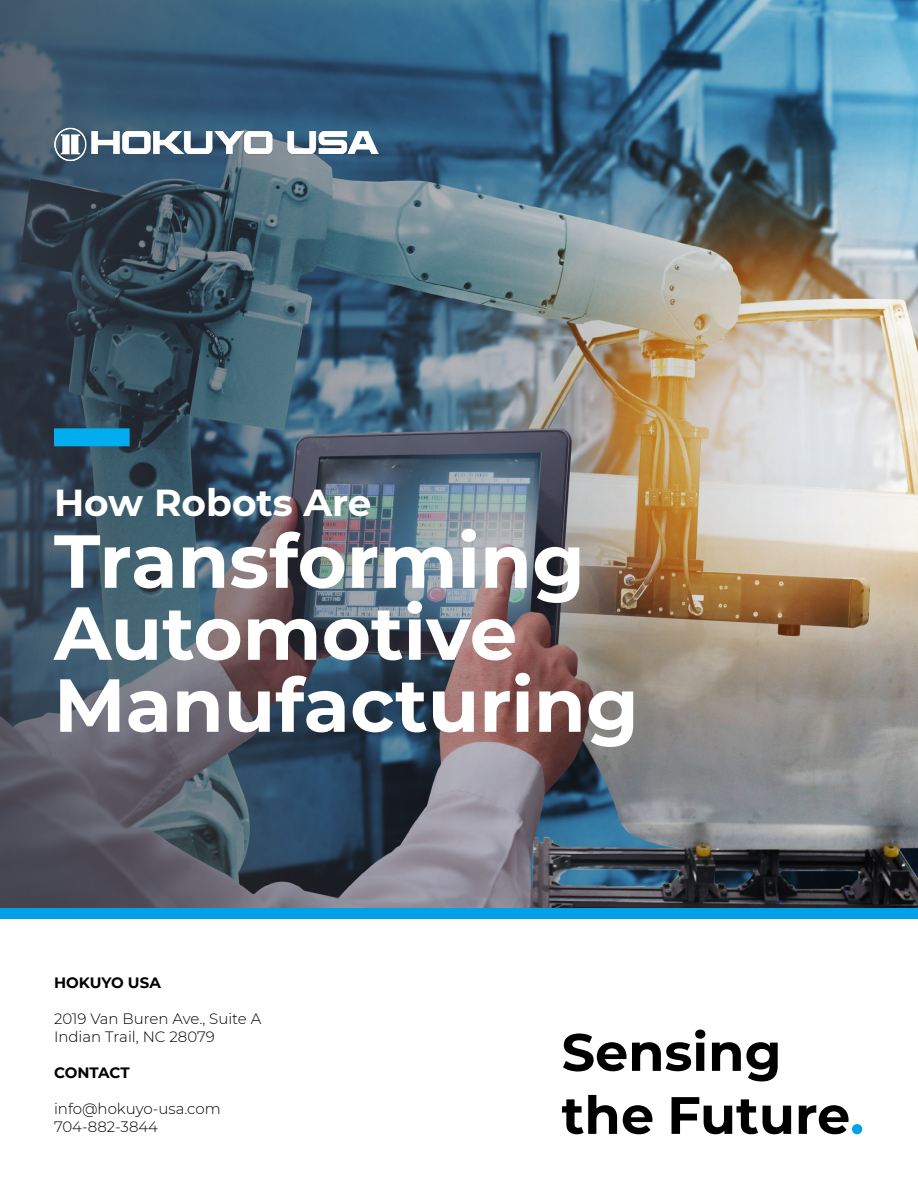
<style>
.page{position:relative;width:918px;height:1188px;background:#fff}
.page>*{position:absolute;margin:0;border:0;box-sizing:border-box;transform-origin:0 0}
.t1{font:700 75px/72px "Montserrat";color:#fff}
.t2{font:700 52.5px/63px "Montserrat";color:#000}
.t3{font:700 37.5px "Montserrat";color:#fff}
.t4{font:300 15px/18px "Montserrat";color:#000}
.t5{font:700 15px "Montserrat";letter-spacing:-.005em;color:#000}
.s1{color:#00a1e8}
</style>
<div class="page">
<img style="left:0;top:0;width:918px;height:908px">
<div style="left:0;top:908px;width:918px;height:11px;background:#00a1e8"></div>
<img style="left:54px;top:127px;width:324px;height:33px">
<div style="left:54px;top:428px;width:76px;height:18px;background:#00aeef"></div>
<h3 class="t3" style="left:54px;top:475px;width:319px">How Robots Are</h3>
<h1 class="t1" style="left:54px;top:521px;width:586px">Transforming<br>Automotive<br>Manufacturing</h1>
<p class="t5" style="left:54px;top:971px;width:108px">HOKUYO USA</p>
<p class="t4" style="left:54px;top:1009px;width:209px">2019 Van Buren Ave., Suite A<br>Indian Trail, NC 28079</p>
<p class="t5" style="left:54px;top:1061px;width:77px">CONTACT</p>
<p class="t4" style="left:54px;top:1099px;width:168px">info@hokuyo-usa.com<br>704-882-3844</p>
<h2 class="t2" style="left:562px;top:1018px;width:304px">Sensing the Future<span class="s1">.</span></h2>
</div>
